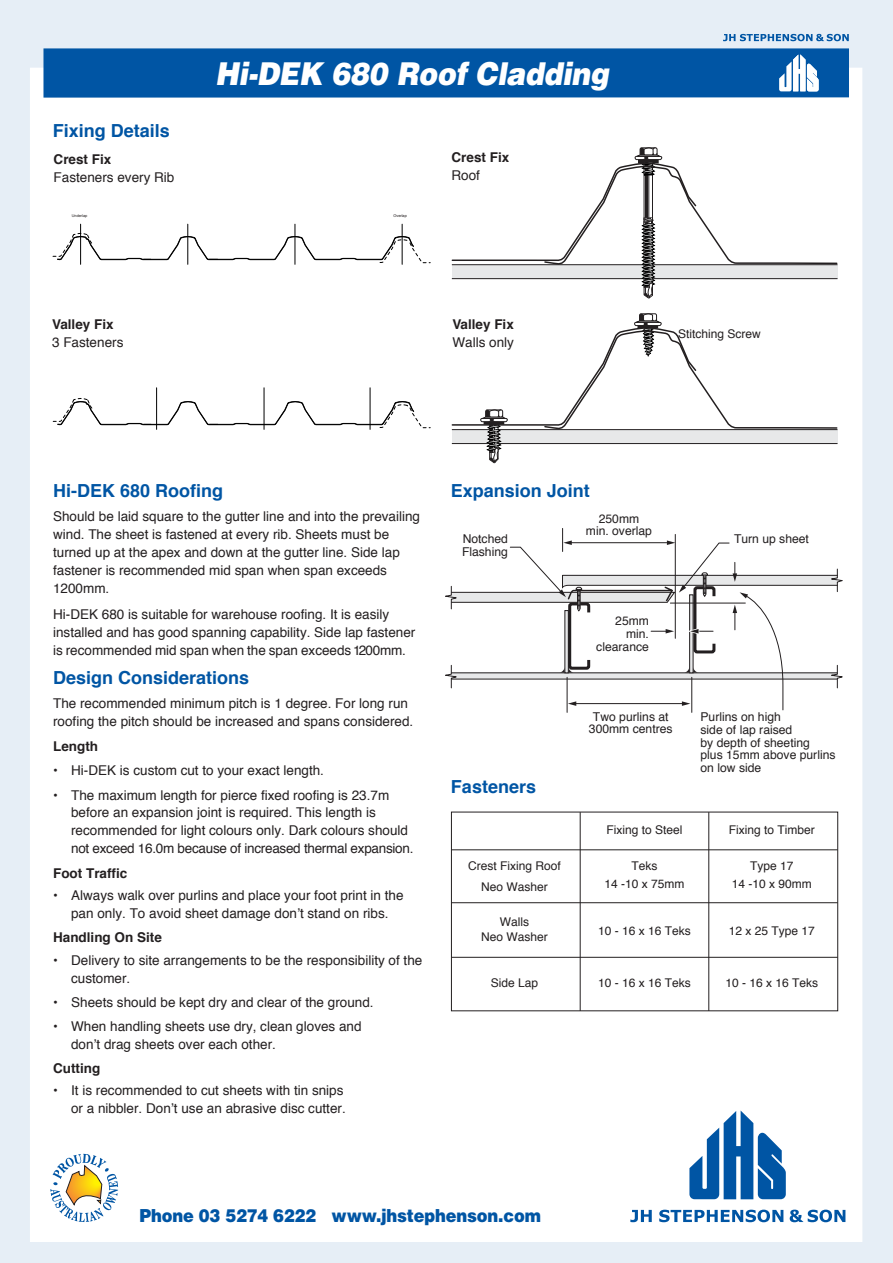
<style>
.page{position:relative;width:893px;height:1263px;background:#e6eef6}
.page>*{position:absolute;margin:0;border:0;box-sizing:border-box;transform-origin:0 0}
.t1{font:italic 900 31.5px "Helvetica";letter-spacing:-.01em;color:#fff;scale:.9 1}
.t2{font:700 18px "Helvetica";color:#0055a4}
.t3{font:900 18px "Helvetica";letter-spacing:-.01em;color:#0055a4;scale:.9 1}
.t4{font:13.5px/18px "Helvetica";color:#231f20}
.t5{font:700 13.5px "Helvetica";color:#231f20}
.t6{font:12.15px/12.8px "Helvetica";color:#231f20;text-align:center}
.t7{font:12px/15px "Helvetica";color:#231f20;text-align:center}
.t8{font:3.75px "Helvetica";color:#231f20}
</style>
<div class="page">
<div style="left:30px;top:68px;width:832px;height:1174px;background:#fff"></div>
<div style="left:43px;top:48px;width:806px;height:50px;background:#0055a4"></div>
<svg style="left:779px;top:54px;width:40px;height:37px"></svg>
<svg style="left:50px;top:1154px;width:68px;height:68px"></svg>
<svg style="left:689px;top:1110px;width:97px;height:89px"></svg>
<svg style="left:630px;top:1210px;width:22px;height:12px"></svg>
<svg style="left:659px;top:1209px;width:124px;height:13px"></svg>
<svg style="left:790px;top:1209px;width:55px;height:13px"></svg>
<svg style="left:723px;top:34px;width:126px;height:7px"></svg>
<hr style="left:451px;top:849px;width:387px;height:1px;background:#231f20">
<div style="left:451px;top:812px;width:387px;height:199px;border:1px solid #231f20"></div>
<hr style="left:708px;top:812px;width:1px;height:199px;background:#231f20">
<hr style="left:580px;top:812px;width:1px;height:199px;background:#231f20">
<hr style="left:451px;top:902px;width:387px;height:1px;background:#231f20">
<hr style="left:451px;top:957px;width:387px;height:1px;background:#231f20">
<hr style="left:567px;top:677px;width:1px;height:35px;background:#231f20">
<hr style="left:691px;top:677px;width:1px;height:35px;background:#231f20">
<svg style="left:445px;top:528px;width:398px;height:183px"></svg>
<hr style="left:80px;top:224px;width:1px;height:40px;background:#000">
<hr style="left:187px;top:224px;width:1px;height:40px;background:#000">
<hr style="left:295px;top:224px;width:1px;height:40px;background:#000">
<hr style="left:402px;top:224px;width:1px;height:40px;background:#000">
<svg style="left:52px;top:233px;width:379px;height:30px"></svg>
<hr style="left:156px;top:388px;width:1px;height:41px;background:#000">
<hr style="left:264px;top:388px;width:1px;height:41px;background:#000">
<hr style="left:370px;top:388px;width:1px;height:41px;background:#000">
<svg style="left:52px;top:398px;width:379px;height:30px"></svg>
<svg style="left:451px;top:147px;width:387px;height:152px"></svg>
<svg style="left:451px;top:313px;width:387px;height:151px"></svg>
<h2 class="t2" style="left:53px;top:116px;width:119px">Fixing Details</h2>
<p class="t5" style="left:54px;top:148px;width:59px">Crest Fix</p>
<p class="t4" style="left:54px;top:169px;width:122px">Fasteners every Rib</p>
<h1 class="t1" style="left:215px;top:53px;width:439px">Hi-DEK 680 Roof Cladding</h1>
<p class="t5" style="left:452px;top:147px;width:59px">Crest Fix</p>
<p class="t4" style="left:452px;top:167px;width:30px">Roof</p>
<p class="t8" style="left:72px;top:212px;width:17px">Underlap</p>
<p class="t8" style="left:393px;top:212px;width:15px">Overlap</p>
<p class="t5" style="left:52px;top:313px;width:63px">Valley Fix</p>
<p class="t4" style="left:52px;top:334px;width:73px">3 Fasteners</p>
<p class="t5" style="left:452px;top:313px;width:63px">Valley Fix</p>
<p class="t4" style="left:452px;top:334px;width:63px">Walls only</p>
<p class="t7" style="left:678px;top:327px;width:84px">Stitching Screw</p>
<h2 class="t2" style="left:53px;top:476px;width:172px">Hi-DEK 680 Roofing</h2>
<p class="t4" style="left:53px;top:508px;width:368px">Should be laid square to the gutter line and into the prevailing wind. The sheet is fastened at every rib. Sheets must be turned up at the apex and down at the gutter line. Side lap fastener is recommended mid span when span exceeds 1200mm.</p>
<p class="t4" style="left:53px;top:605px;width:364px">Hi-DEK 680 is suitable for warehouse roofing. It is easily installed and has good spanning capability. Side lap fastener is recommended mid span when the span exceeds 1200mm.</p>
<h2 class="t2" style="left:53px;top:663px;width:198px">Design Considerations</h2>
<p class="t4" style="left:53px;top:695px;width:362px">The recommended minimum pitch is 1 degree. For long run roofing the pitch should be increased and spans considered.</p>
<p class="t5" style="left:53px;top:736px;width:46px">Length</p>
<p class="t4" style="left:53px;top:762px;width:272px">• Hi-DEK is custom cut to your exact length.</p>
<p class="t4" style="left:71px;top:786px;width:344px;text-indent:-18px">• The maximum length for pierce fixed roofing is 23.7m before an expansion joint is required. This length is recommended for light colours only. Dark colours should not exceed 16.0m because of increased thermal expansion.</p>
<p class="t5" style="left:53px;top:862px;width:76px">Foot Traffic</p>
<p class="t4" style="left:53px;top:887px;width:352px;text-align:center">• Always walk over purlins and place your foot print in the pan only. To avoid sheet damage don’t stand on ribs.</p>
<p class="t5" style="left:53px;top:926px;width:110px">Handling On Site</p>
<p class="t4" style="left:71px;top:951px;width:353px;text-indent:-18px">• Delivery to site arrangements to be the responsibility of the customer.</p>
<p class="t4" style="left:53px;top:993px;width:322px">• Sheets should be kept dry and clear of the ground.</p>
<p class="t4" style="left:71px;top:1017px;width:292px;text-indent:-18px">• When handling sheets use dry, clean gloves and don’t drag sheets over each other.</p>
<p class="t5" style="left:53px;top:1057px;width:49px">Cutting</p>
<p class="t4" style="left:53px;top:1082px;width:294px;text-align:right">• It is recommended to cut sheets with tin snips or a nibbler. Don’t use an abrasive disc cutter.</p>
<h2 class="t2" style="left:451px;top:476px;width:141px">Expansion Joint</h2>
<p class="t6" style="left:586px;top:512px;width:68px">250mm min. overlap</p>
<p class="t6" style="left:463px;top:533px;width:47px">Notched</p>
<p class="t6" style="left:734px;top:533px;width:76px">Turn up sheet</p>
<p class="t6" style="left:462px;top:545px;width:47px">Flashing</p>
<p class="t6" style="left:596px;top:615px;width:54px;text-align:right">25mm min. clearance</p>
<h2 class="t2" style="left:451px;top:772px;width:87px">Fasteners</h2>
<p class="t6" style="left:589px;top:710px;width:85px">Two purlins at<br>300mm centres</p>
<p class="t6" style="left:700px;top:711px;width:137px;text-align:left">Purlins on high<br>side of lap raised<br>by depth of sheeting<br>plus 15mm above purlins on low side</p>
<p class="t7" style="left:606px;top:823px;width:78px">Fixing to Steel</p>
<p class="t7" style="left:729px;top:823px;width:88px">Fixing to Timber</p>
<p class="t7" style="left:468px;top:859px;width:94px">Crest Fixing Roof</p>
<p class="t7" style="left:631px;top:859px;width:28px">Teks</p>
<p class="t7" style="left:750px;top:859px;width:45px">Type 17</p>
<p class="t7" style="left:481px;top:880px;width:68px">Neo Washer</p>
<p class="t7" style="left:604px;top:877px;width:82px">14 -10 x 75mm</p>
<p class="t7" style="left:732px;top:877px;width:82px">14 -10 x 90mm</p>
<p class="t7" style="left:481px;top:914px;width:68px">Walls<br>Neo Washer</p>
<p class="t7" style="left:598px;top:923px;width:94px">10 - 16 x 16 Teks</p>
<p class="t7" style="left:729px;top:923px;width:88px">12 x 25 Type 17</p>
<p class="t7" style="left:491px;top:976px;width:49px">Side Lap</p>
<p class="t7" style="left:598px;top:976px;width:94px">10 - 16 x 16 Teks</p>
<p class="t7" style="left:726px;top:976px;width:94px">10 - 16 x 16 Teks</p>
<h2 class="t3" style="left:140px;top:1203px;width:447px">Phone 03 5274 6222 www.jhstephenson.com</h2>
</div>
